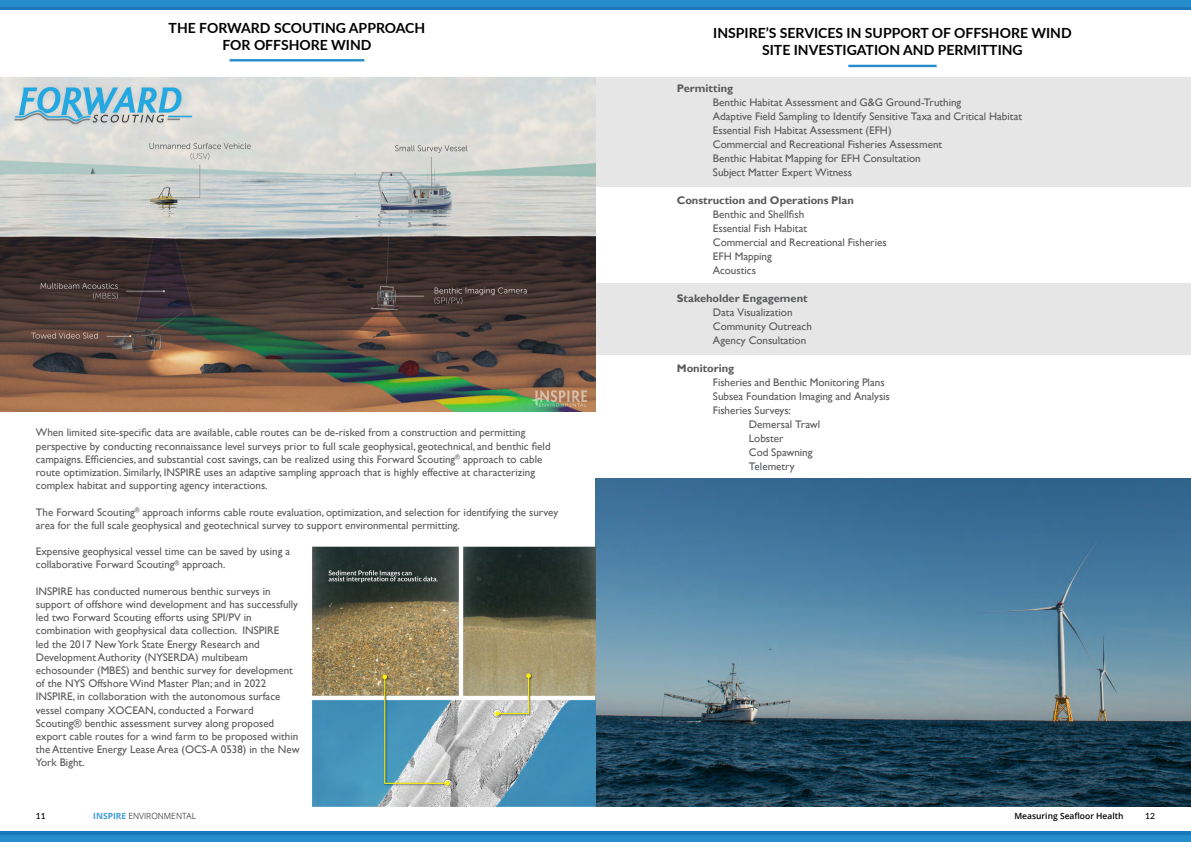
<style>
.page{position:relative;width:1191px;height:842px;background:#fff}
.page>*{position:absolute;margin:0;border:0;box-sizing:border-box;transform-origin:0 0}
.Page_Section_Title{font:700 14px/16.8px "Lato";color:#000;text-align:center}
.Page_Body_Text_-_Whi{font:11px/13.2px "Gill Sans";color:#58595b}
.Table{font:11px "Gill Sans";letter-spacing:-.005em;color:#58595b}
.Table-2{font:700 11px "Gill Sans";letter-spacing:-.005em;color:#58595b}
.t1{font:600 8.5px "Open Sans";color:#000}
.t2{font:300 8.5px "Open Sans";color:#000}
.t3{font:500 8.5px "Lato";color:#000}
.s1{font-weight:700;color:#419dd7}
</style>
<div class="page">
<div style="left:595px;top:77px;width:596px;height:110px;background:#e6e6e6"></div>
<div style="left:595px;top:283px;width:596px;height:72px;background:#e6e6e6"></div>
<hr style="left:229px;top:59px;width:135px;height:2px;background:#268dcc">
<img style="left:595px;top:479px;width:596px;height:327px">
<img style="left:0;top:77px;width:595px;height:334px">
<hr style="left:848px;top:65px;width:88px;height:2px;background:#268dcc">
<img style="left:312px;top:546px;width:283px;height:261px">
<div style="left:0;top:832px;width:1191px;height:10px;background:#1b77bb"></div>
<div style="left:0;top:835px;width:1191px;height:7px;background:#268dcc"></div>
<svg style="left:0;top:6px;width:1191px;height:4px;background:#1d7cbf"></svg>
<div style="left:0;top:0;width:1191px;height:6px;background:#268dcc"></div>
<p class="Page_Section_Title" style="left:169px;top:19px;width:258px">THE FORWARD SCOUTING APPROACH<br>FOR OFFSHORE WIND</p>
<p class="Page_Body_Text_-_Whi" style="left:36px;top:426px;width:516px">When limited site-specific data are available, cable routes can be de-risked from a construction and permitting perspective by conducting reconnaissance level surveys prior to full scale geophysical, geotechnical, and benthic field campaigns. Efficiencies, and substantial cost savings, can be realized using this Forward Scouting<sup>®</sup> approach to cable route optimization. Similarly, INSPIRE uses an adaptive sampling approach that is highly effective at characterizing complex habitat and supporting agency interactions.</p>
<p class="Page_Body_Text_-_Whi" style="left:36px;top:505px;width:524px">The Forward Scouting<sup>®</sup> approach informs cable route evaluation, optimization, and selection for identifying the survey area for the full scale geophysical and geotechnical survey to support environmental permitting.</p>
<p class="Page_Body_Text_-_Whi" style="left:36px;top:545px;width:256px">Expensive geophysical vessel time can be saved by using a collaborative Forward Scouting<sup>®</sup> approach.</p>
<p class="Page_Body_Text_-_Whi" style="left:36px;top:585px;width:265px">INSPIRE has conducted numerous benthic surveys in support of offshore wind development and has successfully led two Forward Scouting efforts using SPI/PV in combination with geophysical data collection. INSPIRE<br>led the 2017 New York State Energy Research and Development Authority (NYSERDA) multibeam echosounder (MBES) and benthic survey for development of the NYS Offshore Wind Master Plan; and in 2022<br>INSPIRE, in collaboration with the autonomous surface vessel company XOCEAN, conducted a Forward Scouting® benthic assessment survey along proposed export cable routes for a wind farm to be proposed within the Attentive Energy Lease Area (OCS-A 0538) in the New York Bight.</p>
<p class="Page_Section_Title" style="left:713px;top:24px;width:360px">INSPIRE’S SERVICES IN SUPPORT OF OFFSHORE WIND<br>SITE INVESTIGATION AND PERMITTING</p>
<p class="Table-2" style="left:677px;top:81px;width:58px">Permitting</p>
<p class="Table" style="left:713px;top:95px;width:250px">Benthic Habitat Assessment and G&amp;G Ground-Truthing</p>
<p class="Table" style="left:713px;top:109px;width:311px">Adaptive Field Sampling to Identify Sensitive Taxa and Critical Habitat</p>
<p class="Table" style="left:713px;top:123px;width:180px">Essential Fish Habitat Assessment (EFH)</p>
<p class="Table" style="left:713px;top:137px;width:231px">Commercial and Recreational Fisheries Assessment</p>
<p class="Table" style="left:713px;top:151px;width:209px">Benthic Habitat Mapping for EFH Consultation</p>
<p class="Table" style="left:713px;top:165px;width:141px">Subject Matter Expert Witness</p>
<p class="Table-2" style="left:677px;top:193px;width:178px">Construction and Operations Plan</p>
<p class="Table" style="left:713px;top:207px;width:93px">Benthic and Shellfish</p>
<p class="Table" style="left:713px;top:221px;width:96px">Essential Fish Habitat</p>
<p class="Table" style="left:713px;top:235px;width:175px">Commercial and Recreational Fisheries</p>
<p class="Table" style="left:713px;top:249px;width:60px">EFH Mapping</p>
<p class="Table" style="left:713px;top:263px;width:45px">Acoustics</p>
<p class="Table-2" style="left:677px;top:291px;width:132px">Stakeholder Engagement</p>
<p class="Table" style="left:713px;top:305px;width:81px">Data Visualization</p>
<p class="Table" style="left:713px;top:319px;width:100px">Community Outreach</p>
<p class="Table" style="left:713px;top:333px;width:95px">Agency Consultation</p>
<p class="Table-2" style="left:677px;top:361px;width:59px">Monitoring</p>
<p class="Table" style="left:713px;top:375px;width:173px">Fisheries and Benthic Monitoring Plans</p>
<p class="Table" style="left:713px;top:389px;width:178px">Subsea Foundation Imaging and Analysis</p>
<p class="Table" style="left:713px;top:403px;width:80px">Fisheries Surveys:</p>
<p class="Table" style="left:749px;top:417px;width:73px">Demersal Trawl</p>
<p class="Table" style="left:749px;top:431px;width:36px">Lobster</p>
<p class="Table" style="left:749px;top:445px;width:65px">Cod Spawning</p>
<p class="Table" style="left:749px;top:459px;width:47px">Telemetry</p>
<p class="t3" style="left:36px;top:810px;width:11px">11</p>
<p class="t2" style="left:93px;top:810px;width:104px"><span class="s1">INSPIRE</span> ENVIRONMENTAL</p>
<p class="t1" style="left:1014px;top:810px;width:111px">Measuring Seafloor Health</p>
<p class="t3" style="left:1145px;top:810px;width:11px">12</p>
</div>
